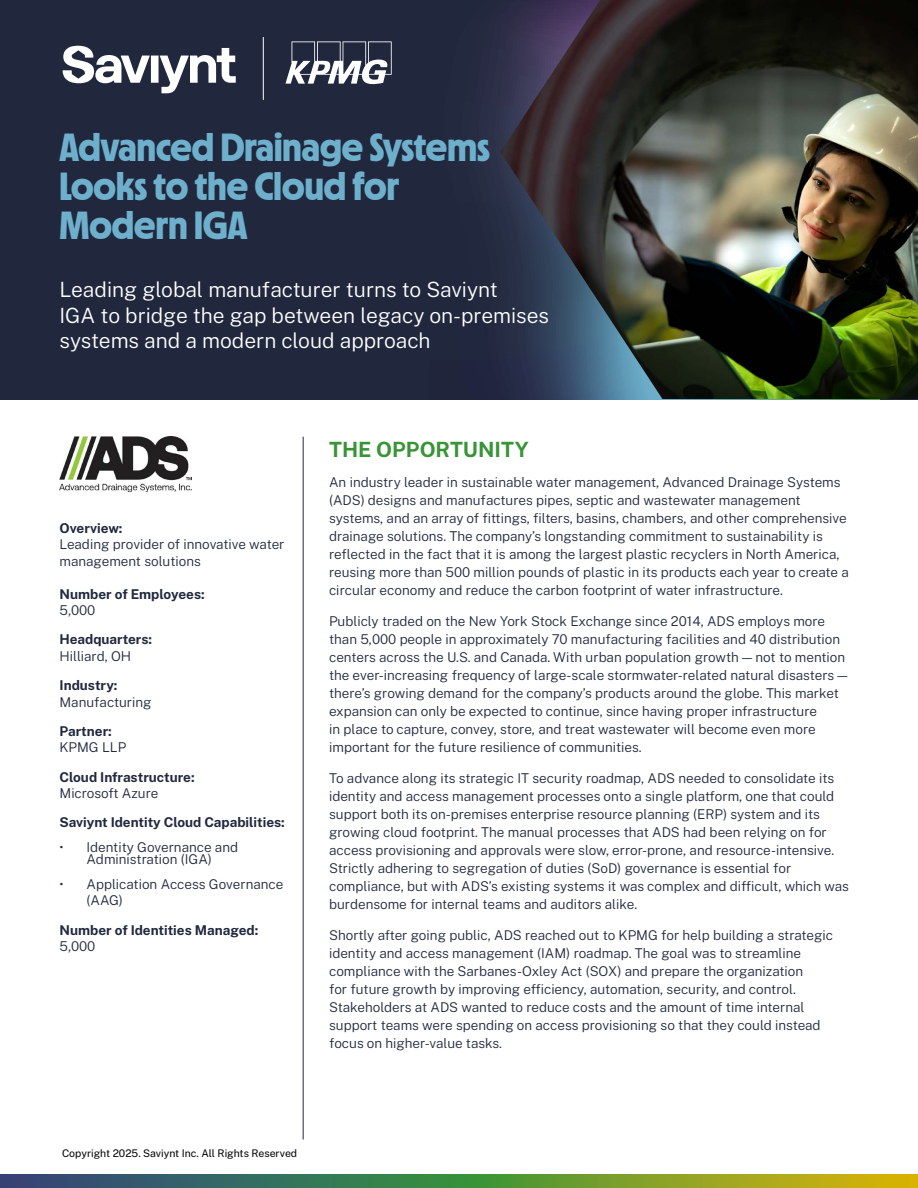
<style>
.page{position:relative;width:918px;height:1188px;background:#fff}
.page>*{position:absolute;margin:0;border:0;box-sizing:border-box;transform-origin:0 0}
.t1{font:700 39px/39px "MD Nichrome";letter-spacing:.005em;color:#6eb0cc}
.t2{font:300 21px/25.2px "Public Sans";color:#fff}
.t3{font:700 21px "Public Sans";color:#389436}
.t4{font:300 13.5px/18px "Public Sans";color:#21283e}
.t5{font:700 13.5px "Public Sans";color:#21283e}
.t6{font:10.5px "Public Sans";color:#000}
</style>
<div class="page">
<div style="left:0;top:0;width:918px;height:399px;background:#21283e"></div>
<img style="left:500px;top:0;width:418px;height:399px">
<svg style="left:63px;top:46px;width:173px;height:47px"></svg>
<svg style="left:0;top:1174px;width:918px;height:14px"></svg>
<hr style="left:303px;top:437px;width:1px;height:703px;background:#21283e">
<img style="left:60px;top:437px;width:132px;height:54px">
<svg style="left:285px;top:41px;width:107px;height:43px"></svg>
<hr style="left:263px;top:37px;width:1px;height:63px;background:#fff">
<h1 class="t1" style="left:60px;top:126px;width:432px">Advanced Drainage Systems<br>Looks to the Cloud for<br>Modern IGA</h1>
<h2 class="t2" style="left:60px;top:276px;width:491px">Leading global manufacturer turns to Saviynt<br>IGA to bridge the gap between legacy on-premises systems and a modern cloud approach</h2>
<p class="t5" style="left:60px;top:518px;width:65px">Overview:</p>
<p class="t4" style="left:60px;top:535px;width:226px;line-height:16.5px">Leading provider of innovative water management solutions</p>
<p class="t5" style="left:60px;top:584px;width:147px">Number of Employees:</p>
<p class="t4" style="left:60px;top:601px;width:37px">5,000</p>
<p class="t5" style="left:60px;top:630px;width:94px">Headquarters:</p>
<p class="t4" style="left:60px;top:646px;width:73px">Hilliard, OH</p>
<p class="t5" style="left:60px;top:675px;width:60px">Industry:</p>
<p class="t4" style="left:60px;top:692px;width:94px">Manufacturing</p>
<p class="t5" style="left:60px;top:721px;width:54px">Partner:</p>
<p class="t4" style="left:60px;top:738px;width:68px">KPMG LLP</p>
<p class="t5" style="left:60px;top:767px;width:137px">Cloud Infrastructure:</p>
<p class="t4" style="left:60px;top:784px;width:100px">Microsoft Azure</p>
<p class="t5" style="left:60px;top:813px;width:227px">Saviynt Identity Cloud Capabilities:</p>
<p class="t4" style="left:60px;top:841px;width:180px;line-height:12px;text-align:center">• Identity Governance and<br>Administration (IGA)</p>
<p class="t4" style="left:87px;top:875px;width:198px;line-height:16.5px;text-indent:-27px">• Application Access Governance (AAG)</p>
<p class="t5" style="left:60px;top:920px;width:200px">Number of Identities Managed:</p>
<p class="t4" style="left:60px;top:937px;width:37px">5,000</p>
<h2 class="t3" style="left:329px;top:434px;width:201px">THE OPPORTUNITY</h2>
<p class="t4" style="left:329px;top:473px;width:521px">An industry leader in sustainable water management, Advanced Drainage Systems (ADS) designs and manufactures pipes, septic and wastewater management systems, and an array of fittings, filters, basins, chambers, and other comprehensive drainage solutions. The company’s longstanding commitment to sustainability is reflected in the fact that it is among the largest plastic recyclers in North America, reusing more than 500 million pounds of plastic in its products each year to create a circular economy and reduce the carbon footprint of water infrastructure.</p>
<p class="t4" style="left:329px;top:612px;width:520px">Publicly traded on the New York Stock Exchange since 2014, ADS employs more than 5,000 people in approximately 70 manufacturing facilities and 40 distribution centers across the U.S. and Canada. With urban population growth — not to mention the ever-increasing frequency of large-scale stormwater-related natural disasters — there’s growing demand for the company’s products around the globe. This market expansion can only be expected to continue, since having proper infrastructure<br>in place to capture, convey, store, and treat wastewater will become even more important for the future resilience of communities.</p>
<p class="t4" style="left:329px;top:768px;width:521px">To advance along its strategic IT security roadmap, ADS needed to consolidate its identity and access management processes onto a single platform, one that could support both its on-premises enterprise resource planning (ERP) system and its growing cloud footprint. The manual processes that ADS had been relying on for access provisioning and approvals were slow, error-prone, and resource-intensive.<br>Strictly adhering to segregation of duties (SoD) governance is essential for compliance, but with ADS’s existing systems it was complex and difficult, which was burdensome for internal teams and auditors alike.</p>
<p class="t4" style="left:329px;top:925px;width:505px">Shortly after going public, ADS reached out to KPMG for help building a strategic identity and access management (IAM) roadmap. The goal was to streamline compliance with the Sarbanes-Oxley Act (SOX) and prepare the organization<br>for future growth by improving efficiency, automation, security, and control.<br>Stakeholders at ADS wanted to reduce costs and the amount of time internal support teams were spending on access provisioning so that they could instead focus on higher-value tasks.</p>
<p class="t6" style="left:62px;top:1146px;width:237px">Copyright 2025. Saviynt Inc. All Rights Reserved</p>
</div>
